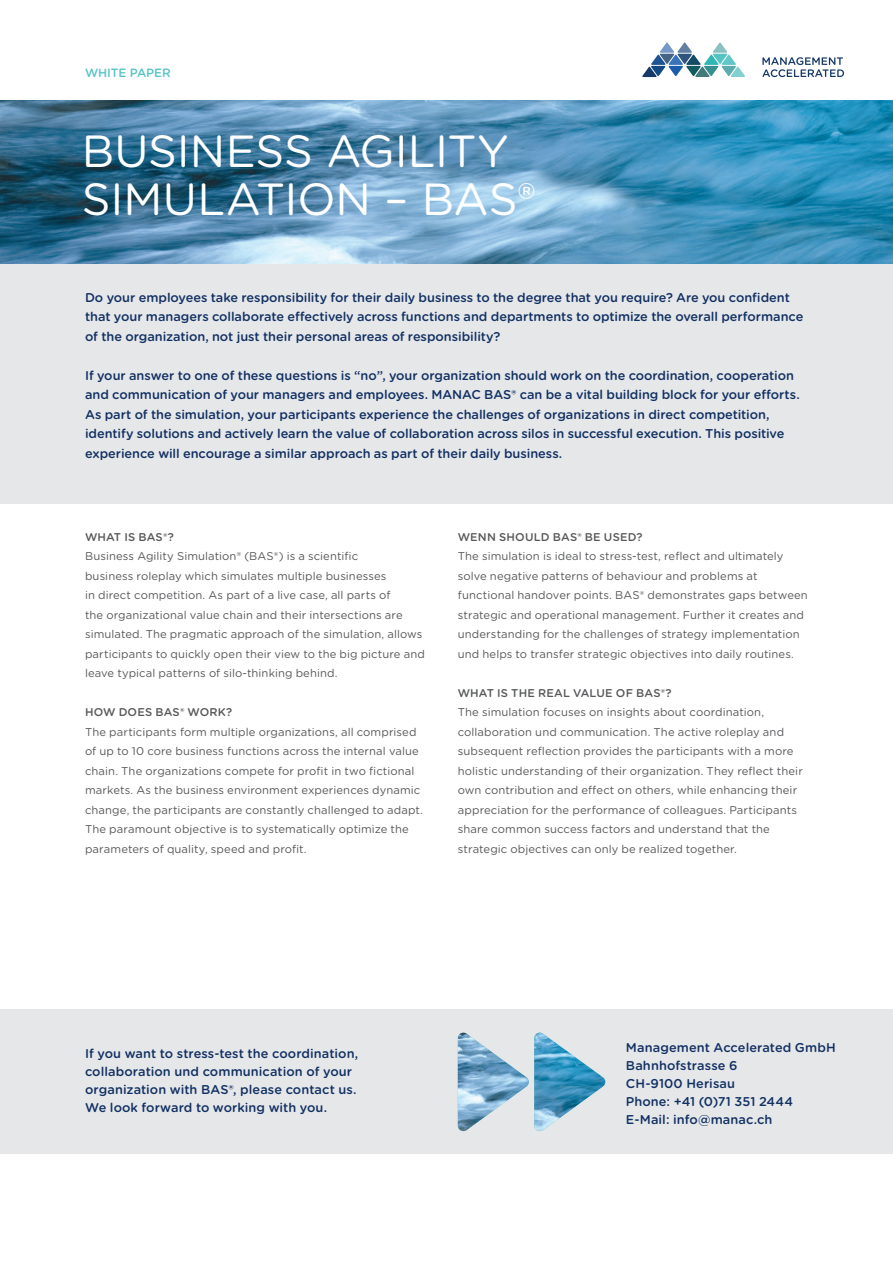
<style>
.page{position:relative;width:893px;height:1263px;background:#fff}
.page>*{position:absolute;margin:0;border:0;box-sizing:border-box;transform-origin:0 0}
.t1{font:45px/48px "Gotham Rounded";letter-spacing:-.005em;color:#fff}
.t2{font:500 12.75px/18px "Gotham Rounded";letter-spacing:-.005em;color:#123163}
.t3{font:500 12px "Gotham Rounded";letter-spacing:-.01em;color:#59c4c6}
.t4{font:11.25px/19.5px "Gotham Rounded";letter-spacing:.005em;color:#57585a}
.t5{font:500 11.25px "Gotham Rounded";letter-spacing:.015em;color:#57585a}
</style>
<div class="page">
<div style="left:0;top:1009px;width:893px;height:145px;background:#e6e7e9"></div>
<div style="left:0;top:264px;width:893px;height:240px;background:#e6e7e9"></div>
<img style="left:0;top:101px;width:893px;height:163px">
<svg style="left:642px;top:43px;width:103px;height:34px"></svg>
<svg style="left:762px;top:57px;width:82px;height:20px"></svg>
<img style="left:458px;top:1033px;width:147px;height:98px">
<p class="t3" style="left:85px;top:64px;width:87px">WHITE PAPER</p>
<h1 class="t1" style="left:82px;top:125px;width:455px">BUSINESS AGILITY<br>SIMULATION – BAS®</h1>
<p class="t2" style="left:85px;top:287px;width:720px;line-height:19.5px">Do your employees take responsibility for their daily business to the degree that you require? Are you confident that your managers collaborate effectively across functions and departments to optimize the overall performance of the organization, not just their personal areas of responsibility?</p>
<p class="t2" style="left:85px;top:365px;width:716px;line-height:19.5px">If your answer to one of these questions is “no”, your organization should work on the coordination, cooperation and communication of your managers and employees. MANAC BAS® can be a vital building block for your efforts.<br>As part of the simulation, your participants experience the challenges of organizations in direct competition, identify solutions and actively learn the value of collaboration across silos in successful execution. This positive experience will encourage a similar approach as part of their daily business.</p>
<p class="t5" style="left:85px;top:529px;width:90px">WHAT IS BAS®?</p>
<p class="t4" style="left:85px;top:546px;width:341px">Business Agility Simulation® (BAS®) is a scientific<br>business roleplay which simulates multiple businesses<br>in direct competition. As part of a live case, all parts of<br>the organizational value chain and their intersections are simulated. The pragmatic approach of the simulation, allows participants to quickly open their view to the big picture and leave typical patterns of silo-thinking behind.</p>
<p class="t5" style="left:85px;top:704px;width:149px">HOW DOES BAS® WORK?</p>
<p class="t4" style="left:85px;top:722px;width:339px">The participants form multiple organizations, all comprised of up to 10 core business functions across the internal value chain. The organizations compete for profit in two fictional markets. As the business environment experiences dynamic change, the participants are constantly challenged to adapt.<br>The paramount objective is to systematically optimize the parameters of quality, speed and profit.</p>
<p class="t5" style="left:458px;top:529px;width:186px">WENN SHOULD BAS® BE USED?</p>
<p class="t4" style="left:458px;top:546px;width:352px">The simulation is ideal to stress-test, reflect and ultimately solve negative patterns of behaviour and problems at functional handover points. BAS® demonstrates gaps between strategic and operational management. Further it creates and understanding for the challenges of strategy implementation und helps to transfer strategic objectives into daily routines.</p>
<p class="t5" style="left:458px;top:685px;width:215px">WHAT IS THE REAL VALUE OF BAS®?</p>
<p class="t4" style="left:458px;top:702px;width:347px">The simulation focuses on insights about coordination, collaboration und communication. The active roleplay and subsequent reflection provides the participants with a more holistic understanding of their organization. They reflect their own contribution and effect on others, while enhancing their appreciation for the performance of colleagues. Participants share common success factors and understand that the strategic objectives can only be realized together.</p>
<p class="t2" style="left:85px;top:1044px;width:275px">If you want to stress-test the coordination, collaboration und communication of your organization with BAS®, please contact us.<br>We look forward to working with you.</p>
<p class="t2" style="left:626px;top:1037px;width:211px">Management Accelerated GmbH<br>Bahnhofstrasse 6<br>CH-9100 Herisau<br>Phone: +41 (0)71 351 2444<br>E-Mail: info@manac.ch</p>
</div>
